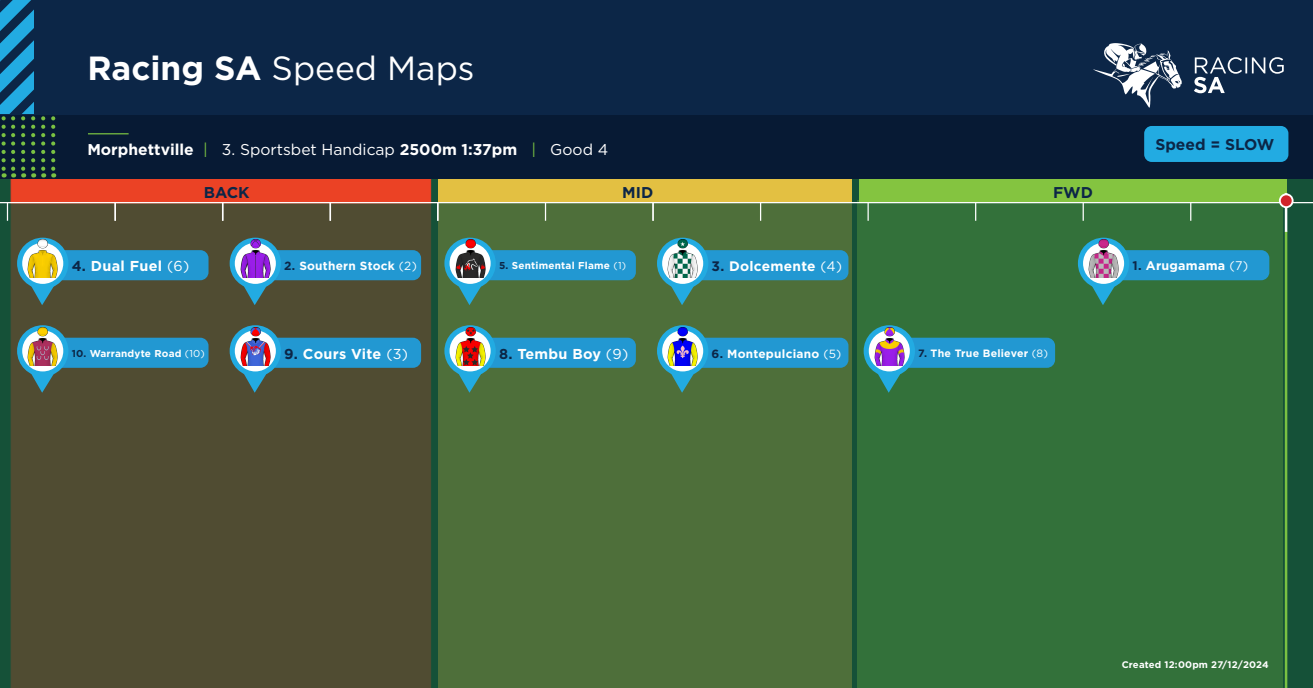
<style>
.page{position:relative;width:1313px;height:688px;background:#fff}
.page>*{position:absolute;margin:0;border:0;box-sizing:border-box;transform-origin:0 0}
.t1{font:33.5px "Gotham HTF";color:#fff}
.t2{font:700 15.62px "Gotham HTF";color:#fff}
.t3{font:700 15.62px "Gotham HTF";color:#0c2647}
.t4{font:700 14.38px "Gotham HTF";letter-spacing:.02em;color:#fff}
.t5{font:700 13.75px "Gotham HTF";letter-spacing:.02em;color:#fff}
.t6{font:700 12.5px "Gotham HTF";letter-spacing:.02em;color:#fff}
.t7{font:700 11.88px "Gotham HTF";letter-spacing:.02em;color:#fff}
.t8{font:700 10.62px "Gotham HTF";letter-spacing:.02em;color:#fff}
.t9{font:700 10px "Gotham HTF";letter-spacing:.02em;color:#fff}
.t10{font:700 9.56px "Gotham HTF";letter-spacing:.02em;color:#fff}
.s1{font-weight:700}
.s2{font-weight:400;color:#79c142}
.s3{font-weight:400}
.s4{font-family:"Gotham";font-weight:400}
.s5{color:#0c2647}
</style>
<div class="page">
<div style="left:0;top:149px;width:1312px;height:539px;background:#155138"></div>
<div style="left:11px;top:203px;width:420px;height:485px;background:#504c32"></div>
<div style="left:11px;top:178px;width:420px;height:25px;background:#eb4225;border:1px solid #eb3e26"></div>
<div style="left:438px;top:178px;width:413px;height:25px;background:#e3c042"></div>
<div style="left:858px;top:178px;width:428px;height:25px;background:#84c440"></div>
<div style="left:438px;top:203px;width:413px;height:485px;background:#4e6f3a"></div>
<div style="left:857px;top:200px;width:426px;height:488px;background:#33713a"></div>
<div style="left:0;top:0;width:1312px;height:178px;background:#0c2647"></div>
<hr style="left:0;top:202px;width:1312px;height:1px;background:#fff">
<div style="left:0;top:115px;width:1312px;height:63px;background:#071a34"></div>
<svg style="left:545px;top:203px;width:1px;height:18px"></svg>
<hr style="left:88px;top:133px;width:41px;height:1px;background:#79c142">
<svg style="left:1194px;top:57px;width:89px;height:36px"></svg>
<svg style="left:1093px;top:43px;width:88px;height:65px"></svg>
<svg style="left:652px;top:203px;width:1px;height:18px"></svg>
<svg style="left:760px;top:203px;width:1px;height:18px"></svg>
<svg style="left:867px;top:203px;width:1px;height:18px"></svg>
<svg style="left:975px;top:203px;width:1px;height:18px"></svg>
<svg style="left:1082px;top:203px;width:1px;height:18px"></svg>
<svg style="left:1190px;top:203px;width:1px;height:18px"></svg>
<svg style="left:41px;top:116px;width:4px;height:61px"></svg>
<svg style="left:51px;top:116px;width:4px;height:61px"></svg>
<svg style="left:0;top:0;width:35px;height:177px"></svg>
<hr style="left:1284px;top:231px;width:3px;height:457px;background:#79c142">
<hr style="left:1284px;top:193px;width:3px;height:39px;background:#fff">
<div style="left:1279px;top:194px;width:13px;height:13px;background:#d1232a;border-radius:50%"></div>
<div style="left:1278px;top:193px;width:15px;height:15px;border:2px solid #fff;border-radius:50%"></div>
<svg style="left:7px;top:203px;width:1px;height:18px"></svg>
<svg style="left:114px;top:203px;width:2px;height:18px"></svg>
<svg style="left:222px;top:203px;width:1px;height:18px"></svg>
<svg style="left:329px;top:203px;width:2px;height:18px"></svg>
<svg style="left:437px;top:203px;width:1px;height:18px"></svg>
<div style="left:1144px;top:126px;width:144px;height:36px;background:#22abe2;border-radius:8px"></div>
<svg style="left:17px;top:325px;width:191px;height:67px;background:#40717c"></svg>
<img style="left:26px;top:327px;width:33px;height:38px">
<svg style="left:230px;top:325px;width:191px;height:67px;background:#3f717c"></svg>
<img style="left:238px;top:327px;width:34px;height:38px">
<svg style="left:230px;top:238px;width:191px;height:67px;background:#3f717c"></svg>
<img style="left:238px;top:239px;width:34px;height:39px">
<svg style="left:17px;top:238px;width:191px;height:67px;background:#3f717c"></svg>
<img style="left:26px;top:239px;width:33px;height:39px">
<svg style="left:444px;top:238px;width:192px;height:67px"></svg>
<img style="left:453px;top:239px;width:33px;height:39px">
<svg style="left:444px;top:325px;width:192px;height:67px"></svg>
<img style="left:453px;top:327px;width:33px;height:38px">
<svg style="left:657px;top:325px;width:191px;height:67px"></svg>
<img style="left:665px;top:327px;width:34px;height:38px">
<svg style="left:657px;top:238px;width:191px;height:67px"></svg>
<img style="left:665px;top:239px;width:34px;height:39px">
<svg style="left:1077px;top:238px;width:192px;height:67px"></svg>
<img style="left:1086px;top:239px;width:34px;height:39px">
<svg style="left:863px;top:325px;width:192px;height:67px"></svg>
<img style="left:872px;top:327px;width:33px;height:38px">
<p class="t1" style="left:87px;top:49px;width:389px"><span class="s1">Racing SA</span> Speed Maps</p>
<p class="t2" style="left:87px;top:140px;width:522px">Morphettville <span class="s2">|</span> <span class="s3">3.</span> <span class="s4">Sportsbet Handicap</span> 2500m 1:37pm <span class="s2">|</span> <span class="s4">Good 4</span></p>
<p class="t3" style="left:204px;top:184px;width:47px">BACK</p>
<p class="t3" style="left:622px;top:183px;width:33px">MID</p>
<p class="t3" style="left:1053px;top:184px;width:41px">FWD</p>
<p class="t3" style="left:1155px;top:135px;width:120px">Speed = SLOW</p>
<p class="t4" style="left:72px;top:258px;width:119px"><span class="s5">4.</span> Dual Fuel <span class="s4">(6)</span></p>
<p class="t7" style="left:284px;top:259px;width:134px"><span class="s5">2.</span> Southern Stock <span class="s4">(2)</span></p>
<p class="t9" style="left:499px;top:260px;width:129px"><span class="s5">5.</span> Sentimental Flame <span class="s4">(1)</span></p>
<p class="t5" style="left:711px;top:258px;width:132px"><span class="s5">3.</span> Dolcemente <span class="s4">(4)</span></p>
<p class="t6" style="left:1132px;top:259px;width:117px"><span class="s5">1.</span> Arugamama <span class="s4">(7)</span></p>
<p class="t9" style="left:72px;top:347px;width:135px"><span class="s5">10.</span> Warrandyte Road <span class="s4">(10)</span></p>
<p class="t4" style="left:284px;top:345px;width:125px"><span class="s5">9.</span> Cours Vite <span class="s4">(3)</span></p>
<p class="t4" style="left:499px;top:345px;width:131px"><span class="s5">8.</span> Tembu Boy <span class="s4">(9)</span></p>
<p class="t7" style="left:711px;top:346px;width:131px"><span class="s5">6.</span> Montepulciano <span class="s4">(5)</span></p>
<p class="t8" style="left:918px;top:347px;width:131px"><span class="s5">7.</span> The True Believer <span class="s4">(8)</span></p>
<p class="t10" style="left:1121px;top:659px;width:149px">Created 12:00pm 27/12/2024</p>
</div>
